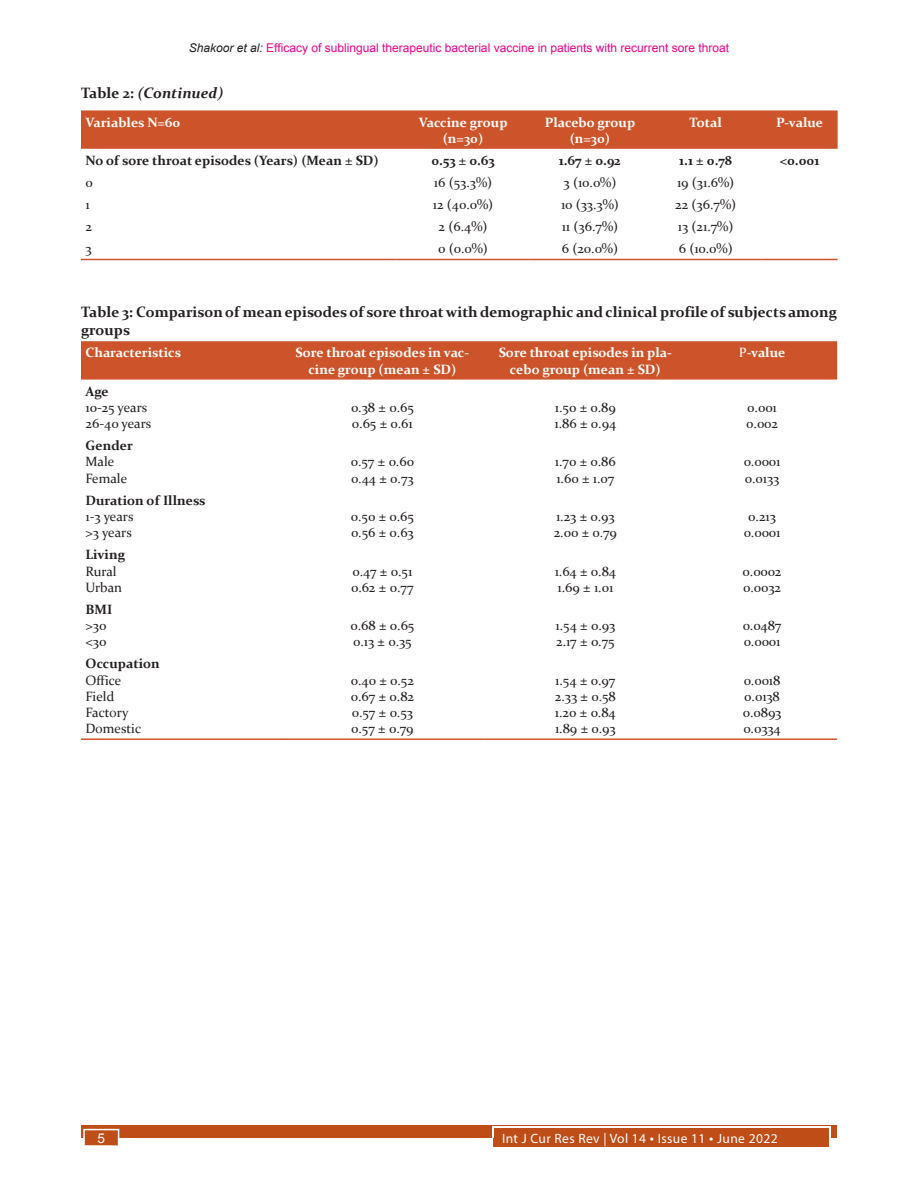
<style>
.page{position:relative;width:918px;height:1188px;background:#fff}
.page>*{position:absolute;margin:0;border:0;box-sizing:border-box;transform-origin:0 0}
.Table_caption{font:700 15px/18px "Constantia";color:#231f20}
.Table_caption-2{font:italic 700 15px "Constantia";color:#231f20}
.Table_text{font:13.5px "Constantia";color:#231f20}
.Table_text-2{font:700 13.5px/16.2px "Constantia";color:#fff;text-align:center}
.Table_text-3{font:700 13.5px "Constantia";color:#231f20}
.t1{font:13.5px "Myriad Pro";letter-spacing:.03em;color:#fff}
.t2{font:13.5px "Arial";color:#fff}
.t3{font:12px "Arial";color:#ed028c}
.s1{font-style:italic;color:#231f20}
.s2{font-style:normal}
.s3{font-weight:400}
.s4{font-size:15px}
</style>
<div class="page">
<div style="left:81px;top:1125px;width:756px;height:13px;background:#be4d18"></div>
<div style="left:494px;top:1128px;width:335px;height:19px;background:#be4d18"></div>
<hr style="left:492px;top:1127px;width:338px;height:1px;background:#fff">
<svg style="left:492px;top:1128px;width:2px;height:10px"></svg>
<svg style="left:829px;top:1127px;width:2px;height:11px"></svg>
<div style="left:83px;top:1129px;width:36px;height:17px;background:#be4d18;border:2px solid #fff"></div>
<div style="left:81px;top:110px;width:757px;height:39px;background:#cd542a"></div>
<hr style="left:81px;top:259px;width:315px;height:1px;background:#cd542a">
<hr style="left:396px;top:259px;width:134px;height:1px;background:#cd542a">
<hr style="left:530px;top:259px;width:120px;height:1px;background:#cd542a">
<hr style="left:650px;top:259px;width:111px;height:1px;background:#cd542a">
<hr style="left:761px;top:259px;width:77px;height:1px;background:#cd542a">
<div style="left:81px;top:341px;width:756px;height:39px;background:#cd542a"></div>
<hr style="left:81px;top:738px;width:200px;height:2px;background:#cd542a">
<hr style="left:281px;top:738px;width:203px;height:2px;background:#cd542a">
<hr style="left:484px;top:738px;width:203px;height:2px;background:#cd542a">
<hr style="left:687px;top:738px;width:150px;height:2px;background:#cd542a">
<p class="t3" style="left:189px;top:40px;width:542px"><span class="s1">Shakoor et al:</span> Efficacy of sublingual therapeutic bacterial vaccine in patients with recurrent sore throat</p>
<p class="Table_caption-2" style="left:81px;top:82px;width:144px"><span class="s2">Table 2:</span> (Continued)</p>
<p class="Table_text-2" style="left:86px;top:113px;width:96px">Variables N=60</p>
<p class="Table_text-2" style="left:419px;top:113px;width:90px">Vaccine group (n=30)</p>
<p class="Table_text-2" style="left:545px;top:113px;width:92px">Placebo group (n=30)</p>
<p class="Table_text-2" style="left:690px;top:113px;width:34px">Total</p>
<p class="Table_text-2" style="left:776px;top:113px;width:49px">P-value</p>
<p class="Table_text-3" style="left:86px;top:151px;width:295px">No of sore throat episodes (Years) (Mean ± SD)</p>
<p class="Table_text-3" style="left:431px;top:151px;width:65px">0.53 ± 0.63</p>
<p class="Table_text-3" style="left:559px;top:151px;width:63px">1.67 ± 0.92</p>
<p class="Table_text-3" style="left:679px;top:151px;width:54px">1.1 ± 0.78</p>
<p class="Table_text-3" style="left:780px;top:151px;width:41px">&lt;0.001</p>
<p class="Table_text" style="left:86px;top:173px;width:9px">0</p>
<p class="Table_text" style="left:434px;top:173px;width:60px">16 (53.3%)</p>
<p class="Table_text" style="left:564px;top:173px;width:54px">3 (10.0%)</p>
<p class="Table_text" style="left:677px;top:173px;width:59px">19 (31.6%)</p>
<p class="Table_text" style="left:86px;top:195px;width:6px">1</p>
<p class="Table_text" style="left:433px;top:195px;width:62px">12 (40.0%)</p>
<p class="Table_text" style="left:561px;top:195px;width:59px">10 (33.3%)</p>
<p class="Table_text" style="left:675px;top:195px;width:62px">22 (36.7%)</p>
<p class="Table_text" style="left:86px;top:218px;width:8px">2</p>
<p class="Table_text" style="left:439px;top:218px;width:50px">2 (6.4%)</p>
<p class="Table_text" style="left:562px;top:218px;width:58px">11 (36.7%)</p>
<p class="Table_text" style="left:678px;top:218px;width:57px">13 (21.7%)</p>
<p class="Table_text" style="left:86px;top:240px;width:8px">3</p>
<p class="Table_text" style="left:438px;top:240px;width:51px">0 (0.0%)</p>
<p class="Table_text" style="left:562px;top:240px;width:58px">6 (20.0%)</p>
<p class="Table_text" style="left:679px;top:240px;width:55px">6 (10.0%)</p>
<p class="Table_caption" style="left:81px;top:302px;width:757px">Table 3: Comparison of mean episodes of sore throat with demographic and clinical profile of subjects among groups</p>
<p class="Table_text-2" style="left:86px;top:344px;width:97px">Characteristics</p>
<p class="Table_text-2" style="left:296px;top:344px;width:175px">Sore throat episodes in vac&shy;cine group (mean ± SD)</p>
<p class="Table_text-2" style="left:499px;top:344px;width:175px">Sore throat episodes in pla&shy;cebo group (mean ± SD)</p>
<p class="Table_text-2" style="left:739px;top:344px;width:48px"><span class="s3">P</span>-value</p>
<p class="Table_text-3" style="left:86px;top:382px;width:25px">Age</p>
<p class="Table_text" style="left:86px;top:398px;width:63px">10-25 years</p>
<p class="Table_text" style="left:86px;top:414px;width:67px">26-40 years</p>
<p class="Table_text" style="left:351px;top:398px;width:64px">0.38 ± 0.65</p>
<p class="Table_text" style="left:352px;top:414px;width:62px">0.65 ± 0.61</p>
<p class="Table_text" style="left:555px;top:398px;width:62px">1.50 ± 0.89</p>
<p class="Table_text" style="left:555px;top:414px;width:63px">1.86 ± 0.94</p>
<p class="Table_text" style="left:747px;top:398px;width:31px">0.001</p>
<p class="Table_text" style="left:746px;top:414px;width:33px">0.002</p>
<p class="Table_text-3" style="left:86px;top:436px;width:49px">Gender</p>
<p class="Table_text" style="left:86px;top:453px;width:30px">Male</p>
<p class="Table_text" style="left:86px;top:469px;width:43px">Female</p>
<p class="Table_text-3" style="left:86px;top:491px;width:121px">Duration of Illness</p>
<p class="Table_text" style="left:86px;top:507px;width:49px">1-3 years</p>
<p class="Table_text" style="left:86px;top:523px;width:48px">&gt;3 years</p>
<p class="Table_text-3" style="left:86px;top:545px;width:41px">Living</p>
<p class="Table_text" style="left:86px;top:562px;width:33px">Rural</p>
<p class="Table_text" style="left:86px;top:578px;width:38px">Urban</p>
<p class="Table_text-3" style="left:86px;top:600px;width:28px">BMI</p>
<p class="Table_text" style="left:86px;top:616px;width:22px">&gt;30</p>
<p class="Table_text" style="left:86px;top:632px;width:22px">&lt;30</p>
<p class="Table_text-3" style="left:86px;top:655px;width:76px">Occupation</p>
<p class="Table_text" style="left:86px;top:671px;width:37px">Office</p>
<p class="Table_text" style="left:86px;top:687px;width:30px">Field</p>
<p class="Table_text" style="left:86px;top:703px;width:45px">Factory</p>
<p class="Table_text" style="left:86px;top:719px;width:57px">Domestic</p>
<p class="Table_text" style="left:351px;top:453px;width:65px">0.57 ± 0.60</p>
<p class="Table_text" style="left:351px;top:469px;width:64px">0.44 ± 0.73</p>
<p class="Table_text" style="left:555px;top:453px;width:62px">1.70 ± 0.86</p>
<p class="Table_text" style="left:556px;top:469px;width:59px">1.60 ± 1.07</p>
<p class="Table_text" style="left:744px;top:453px;width:38px">0.0001</p>
<p class="Table_text" style="left:745px;top:469px;width:36px">0.0133</p>
<p class="Table_text" style="left:351px;top:507px;width:65px">0.50 ± 0.65</p>
<p class="Table_text" style="left:351px;top:523px;width:64px">0.56 ± 0.63</p>
<p class="Table_text" style="left:556px;top:507px;width:60px">1.23 ± 0.93</p>
<p class="Table_text" style="left:554px;top:523px;width:65px">2.00 ± 0.79</p>
<p class="Table_text" style="left:748px;top:507px;width:29px">0.213</p>
<p class="Table_text" style="left:744px;top:523px;width:38px">0.0001</p>
<p class="Table_text" style="left:352px;top:562px;width:61px">0.47 ± 0.51</p>
<p class="Table_text" style="left:351px;top:578px;width:64px">0.62 ± 0.77</p>
<p class="Table_text" style="left:555px;top:562px;width:63px">1.64 ± 0.84</p>
<p class="Table_text" style="left:557px;top:578px;width:57px">1.69 ± 1.01</p>
<p class="Table_text" style="left:743px;top:562px;width:40px">0.0002</p>
<p class="Table_text" style="left:743px;top:578px;width:40px">0.0032</p>
<p class="Table_text" style="left:350px;top:616px;width:65px">0.68 ± 0.65</p>
<p class="Table_text" style="left:353px;top:632px;width:60px">0.13 ± 0.35</p>
<p class="Table_text" style="left:556px;top:616px;width:61px">1.54 ± 0.93</p>
<p class="Table_text" style="left:556px;top:632px;width:60px">2.17 ± 0.75</p>
<p class="Table_text" style="left:743px;top:616px;width:40px">0.0487</p>
<p class="Table_text" style="left:744px;top:632px;width:38px">0.0001</p>
<p class="Table_text" style="left:351px;top:671px;width:65px">0.40 ± 0.52</p>
<p class="Table_text" style="left:351px;top:687px;width:65px">0.67 ± 0.82</p>
<p class="Table_text" style="left:352px;top:703px;width:63px">0.57 ± 0.53</p>
<p class="Table_text" style="left:351px;top:719px;width:64px">0.57 ± 0.79</p>
<p class="Table_text" style="left:555px;top:671px;width:62px">1.54 ± 0.97</p>
<p class="Table_text" style="left:555px;top:687px;width:62px">2.33 ± 0.58</p>
<p class="Table_text" style="left:555px;top:703px;width:62px">1.20 ± 0.84</p>
<p class="Table_text" style="left:555px;top:719px;width:62px">1.89 ± 0.93</p>
<p class="Table_text" style="left:744px;top:671px;width:38px">0.0018</p>
<p class="Table_text" style="left:744px;top:687px;width:37px">0.0138</p>
<p class="Table_text" style="left:743px;top:703px;width:40px">0.0893</p>
<p class="Table_text" style="left:743px;top:719px;width:39px">0.0334</p>
<p class="t2" style="left:98px;top:1130px;width:9px">5</p>
<p class="t1" style="left:502px;top:1130px;width:277px">Int J Cur Res Rev | Vol 14 <span class="s4">•</span> Issue 11 <span class="s4">•</span> June 2022</p>
</div>
